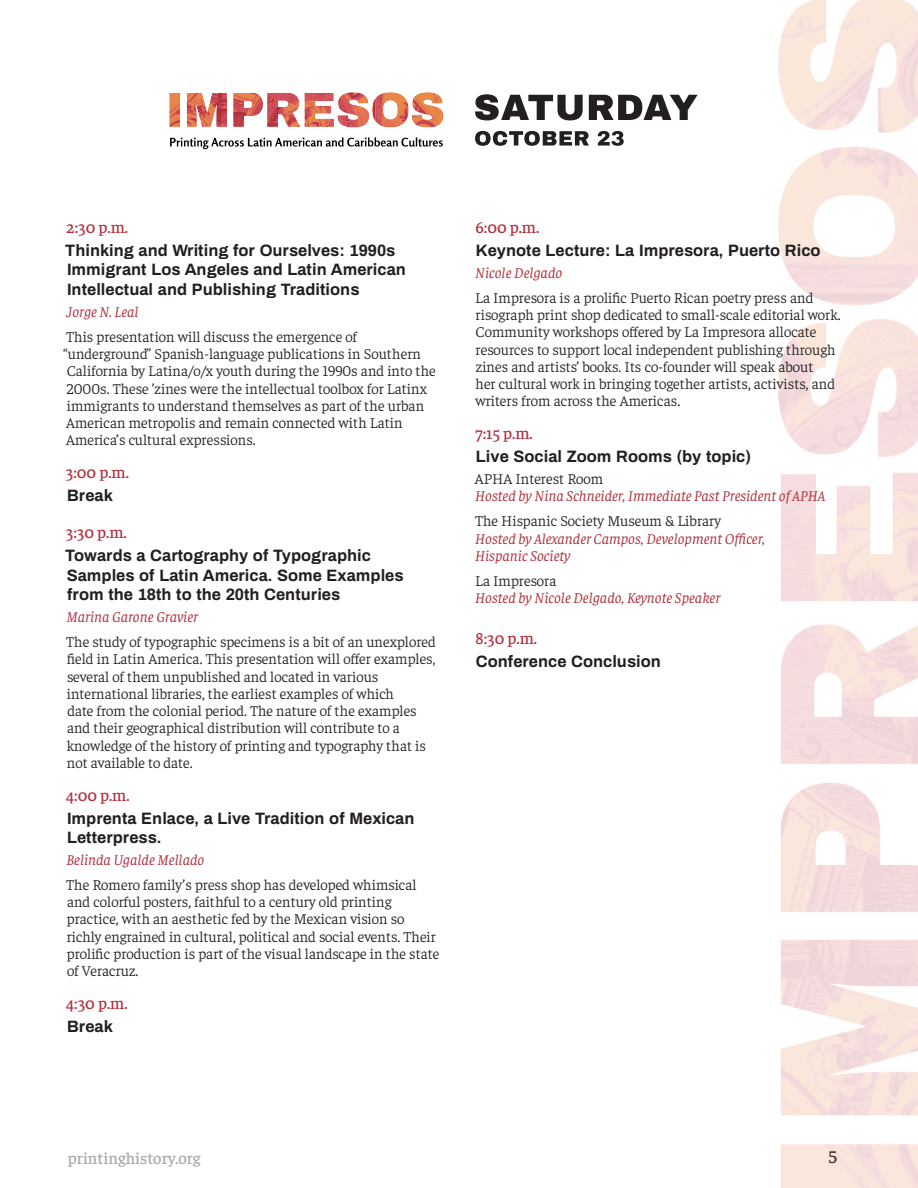
<style>
.page{position:relative;width:918px;height:1188px;background:#fff}
.page>*{position:absolute;margin:0;border:0;box-sizing:border-box;transform-origin:0 0}
.t1{font:500 18px "Faustina";color:#231f20}
.session_titles{font:700 16.5px/19.5px "Archivo";color:#231f20}
.time__red{font:500 16.5px "Faustina";color:#b3333f}
.t2{font:500 16.5px "Faustina";color:#a8a9ad}
.program_body{font:300 15px/17.2px "Faustina";color:#231f20}
.workshop_session_lea{font:italic 15px/17.2px "Faustina";color:#b3333f}
</style>
<div class="page">
<img style="left:778px;top:0;width:140px;height:1188px">
<svg style="left:475px;top:94px;width:223px;height:26px"></svg>
<svg style="left:475px;top:131px;width:149px;height:15px"></svg>
<img style="left:169px;top:92px;width:275px;height:58px">
<p class="time__red" style="left:66px;top:216px;width:63px">2:30 p.m.</p>
<p class="session_titles" style="left:65px;top:240px;width:342px">Thinking and Writing for Ourselves: 1990s<br>Immigrant Los Angeles and Latin American<br>Intellectual and Publishing Traditions</p>
<p class="workshop_session_lea" style="left:66px;top:302px;width:74px">Jorge N. Leal</p>
<p class="program_body" style="left:63px;top:327px;width:374px">This presentation will discuss the emergence of “underground” Spanish-language publications in Southern California by Latina/o/x youth during the 1990s and into the 2000s. These ’zines were the intellectual toolbox for Latinx immigrants to understand themselves as part of the urban American metropolis and remain connected with Latin America’s cultural expressions.</p>
<p class="time__red" style="left:66px;top:462px;width:65px">3:00 p.m.</p>
<p class="session_titles" style="left:67px;top:485px;width:47px">Break</p>
<p class="time__red" style="left:66px;top:522px;width:63px">3:30 p.m.</p>
<p class="session_titles" style="left:65px;top:545px;width:340px">Towards a Cartography of Typographic<br>Samples of Latin America. Some Examples from the 18th to the 20th Centuries</p>
<p class="workshop_session_lea" style="left:66px;top:607px;width:133px">Marina Garone Gravier</p>
<p class="program_body" style="left:66px;top:632px;width:371px">The study of typographic specimens is a bit of an unexplored field in Latin America. This presentation will offer examples, several of them unpublished and located in various international libraries, the earliest examples of which<br>date from the colonial period. The nature of the examples and their geographical distribution will contribute to a knowledge of the history of printing and typography that is not available to date.</p>
<p class="time__red" style="left:66px;top:784px;width:65px">4:00 p.m.</p>
<p class="session_titles" style="left:67px;top:807px;width:349px">Imprenta Enlace, a Live Tradition of Mexican<br>Letterpress.</p>
<p class="workshop_session_lea" style="left:66px;top:850px;width:140px">Belinda Ugalde Mellado</p>
<p class="program_body" style="left:66px;top:875px;width:375px">The Romero family’s press shop has developed whimsical and colorful posters, faithful to a century old printing practice, with an aesthetic fed by the Mexican vision so richly engrained in cultural, political and social events. Their prolific production is part of the visual landscape in the state of Veracruz.</p>
<p class="time__red" style="left:66px;top:993px;width:63px">4:30 p.m.</p>
<p class="session_titles" style="left:67px;top:1016px;width:47px">Break</p>
<p class="time__red" style="left:475px;top:216px;width:65px">6:00 p.m.</p>
<p class="session_titles" style="left:476px;top:240px;width:346px">Keynote Lecture: La Impresora, Puerto Rico</p>
<p class="workshop_session_lea" style="left:475px;top:263px;width:89px">Nicole Delgado</p>
<p class="program_body" style="left:475px;top:288px;width:367px">La Impresora is a prolific Puerto Rican poetry press and risograph print shop dedicated to small-scale editorial work.<br>Community workshops offered by La Impresora allocate resources to support local independent publishing through zines and artists’ books. Its co-founder will speak about<br>her cultural work in bringing together artists, activists, and writers from across the Americas.</p>
<p class="time__red" style="left:475px;top:423px;width:59px">7:15 p.m.</p>
<p class="session_titles" style="left:476px;top:446px;width:277px">Live Social Zoom Rooms (by topic)</p>
<p class="program_body" style="left:475px;top:469px;width:130px">APHA Interest Room</p>
<p class="workshop_session_lea" style="left:475px;top:486px;width:352px">Hosted by Nina Schneider, Immediate Past President of APHA</p>
<p class="program_body" style="left:475px;top:512px;width:247px">The Hispanic Society Museum &amp; Library</p>
<p class="workshop_session_lea" style="left:475px;top:529px;width:292px">Hosted by Alexander Campos, Development Officer,<br>Hispanic Society</p>
<p class="program_body" style="left:475px;top:571px;width:83px">La Impresora</p>
<p class="workshop_session_lea" style="left:475px;top:589px;width:247px">Hosted by Nicole Delgado, Keynote Speaker</p>
<p class="time__red" style="left:476px;top:628px;width:63px">8:30 p.m.</p>
<p class="session_titles" style="left:476px;top:651px;width:187px">Conference Conclusion</p>
<p class="t2" style="left:68px;top:1147px;width:134px">printinghistory.org</p>
<p class="t1" style="left:829px;top:1145px;width:10px">5</p>
</div>
